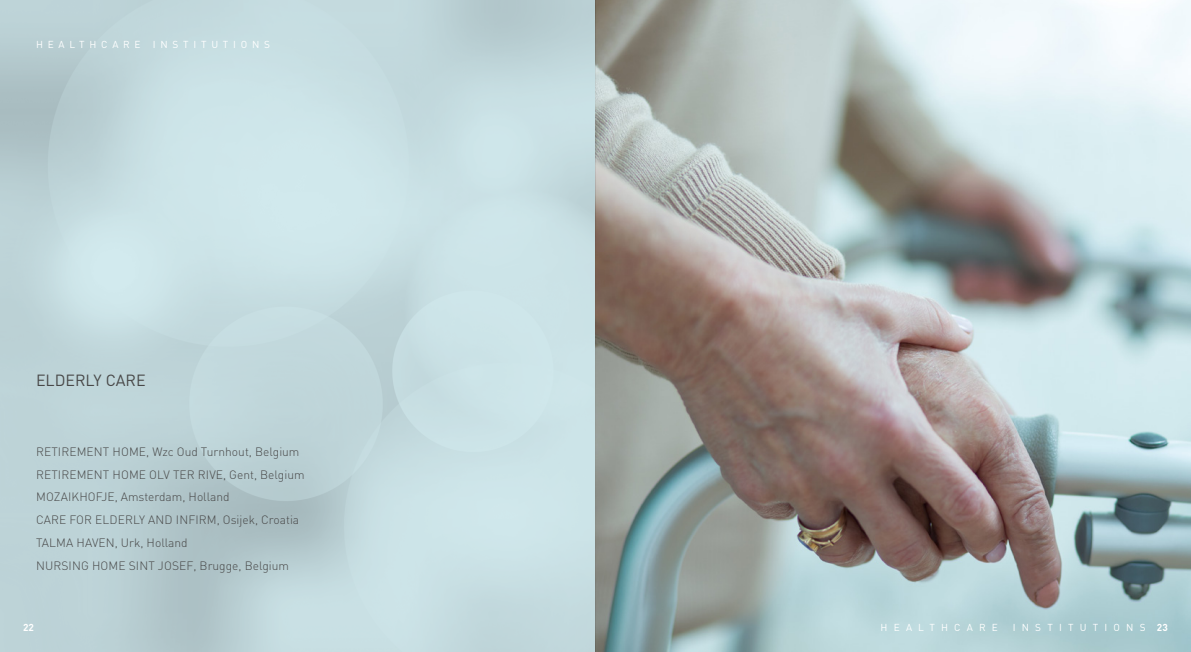
<style>
.page{position:relative;width:1191px;height:652px;background:#fff}
.page>*{position:absolute;margin:0;border:0;box-sizing:border-box;transform-origin:0 0}
.Href{font:16px "DIN Pro";color:#484848}
.reference_txt{font:300 12px "DIN Pro";color:#484848}
.nadnaslov{font:10px "DIN Pro";letter-spacing:.62em;color:#fff}
.nadnaslov-2{font:10px "DIN Pro";letter-spacing:.48em;color:#fff}
.t1{font:700 10px "DIN Pro";color:#fff}
.s1{font-weight:700}
</style>
<div class="page">
<img style="left:0;top:0;width:1191px;height:652px">
<p class="nadnaslov-2" style="left:36px;top:37px;width:236px">HEALTHCARE INSTITUTIONS</p>
<p class="Href" style="left:36px;top:370px;width:111px">ELDERLY CARE</p>
<p class="reference_txt" style="left:36px;top:443px;width:265px">RETIREMENT HOME, Wzc Oud Turnhout, Belgium</p>
<p class="reference_txt" style="left:36px;top:466px;width:270px">RETIREMENT HOME OLV TER RIVE, Gent, Belgium</p>
<p class="reference_txt" style="left:36px;top:489px;width:195px">MOZAIKHOFJE, Amsterdam, Holland</p>
<p class="reference_txt" style="left:36px;top:512px;width:265px">CARE FOR ELDERLY AND INFIRM, Osijek, Croatia</p>
<p class="reference_txt" style="left:36px;top:535px;width:153px">TALMA HAVEN, Urk, Holland</p>
<p class="reference_txt" style="left:36px;top:558px;width:254px">NURSING HOME SINT JOSEF, Brugge, Belgium</p>
<p class="t1" style="left:23px;top:621px;width:12px">22</p>
<p class="nadnaslov" style="left:880px;top:621px;width:119px">HEALTHCARE</p>
<p class="nadnaslov" style="left:1012px;top:621px;width:157px">INSTITUTIONS <span class="s1">23</span></p>
</div>
